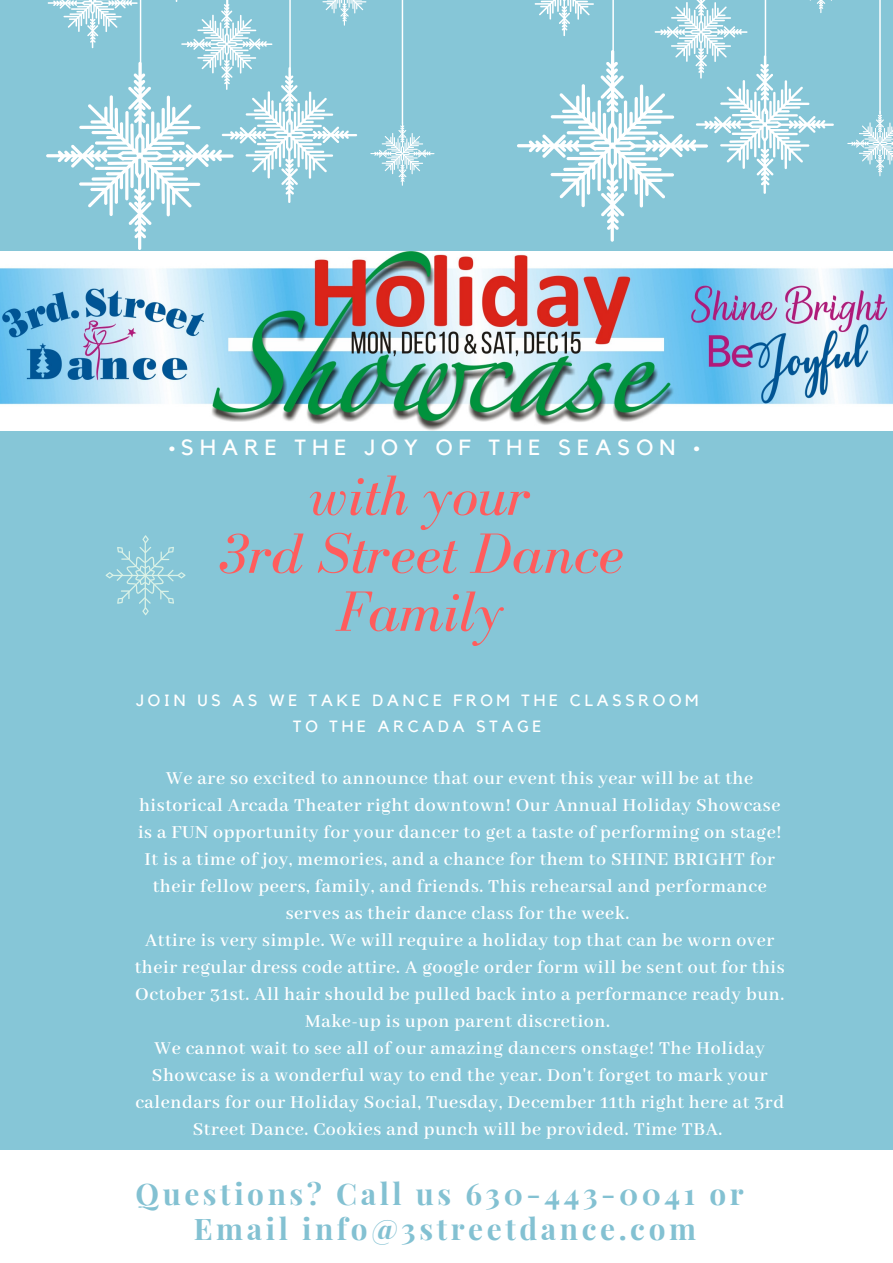
<style>
.page{position:relative;width:893px;height:1263px;background:#86c6d7}
.page>*{position:absolute;margin:0;border:0;box-sizing:border-box;transform-origin:0 0}
.t1{font:italic 58.35px/58px "Bodoni FLF";color:#ff5c5c;text-align:center}
.t2{font:700 29.78px/34.9px "Playfair Display";letter-spacing:.12em;color:#83c1d2;text-align:center}
.t3{font:21.9px "Kollektif";letter-spacing:.28em;color:#fff}
.t4{font:600 19.88px/27px "Abhaya Libre";letter-spacing:.03em;color:#fff;text-align:center}
.t5{font:16.2px/26.5px "Kollektif";letter-spacing:.23em;color:#fff;text-align:center}
</style>
<div class="page">
<div style="left:0;top:1150px;width:893px;height:113px;background:#fff"></div>
<svg style="left:46px;top:0;width:388px;height:250px"></svg>
<svg style="left:517px;top:0;width:376px;height:242px"></svg>
<svg style="left:106px;top:535px;width:80px;height:80px"></svg>
<img style="left:0;top:252px;width:893px;height:178px">
<p class="t3" style="left:169px;top:438px;width:533px">•SHARE THE JOY OF THE SEASON •</p>
<h1 class="t1" style="left:217px;top:466px;width:408px">with your<br>3rd Street Dance<br>Family</h1>
<p class="t5" style="left:136px;top:687px;width:564px">JOIN US AS WE TAKE DANCE FROM THE CLASSROOM<br>TO THE ARCADA STAGE</p>
<p class="t4" style="left:135px;top:766px;width:651px">We are so excited to announce that our event this year will be at the historical Arcada Theater right downtown! Our Annual Holiday Showcase is a FUN opportunity for your dancer to get a taste of performing on stage!<br>It is a time of joy, memories, and a chance for them to SHINE BRIGHT for their fellow peers, family, and friends. This rehearsal and performance serves as their dance class for the week.<br>Attire is very simple. We will require a holiday top that can be worn over their regular dress code attire. A google order form will be sent out for this October 31st. All hair should be pulled back into a performance ready bun.<br>Make-up is upon parent discretion.<br>We cannot wait to see all of our amazing dancers onstage! The Holiday Showcase is a wonderful way to end the year. Don't forget to mark your calendars for our Holiday Social, Tuesday, December 11th right here at 3rd Street Dance. Cookies and punch will be provided. Time TBA.</p>
<h2 class="t2" style="left:136px;top:1175px;width:610px">Questions? Call us 630-443-0041 or<br>Email info@3streetdance.com</h2>
</div>
